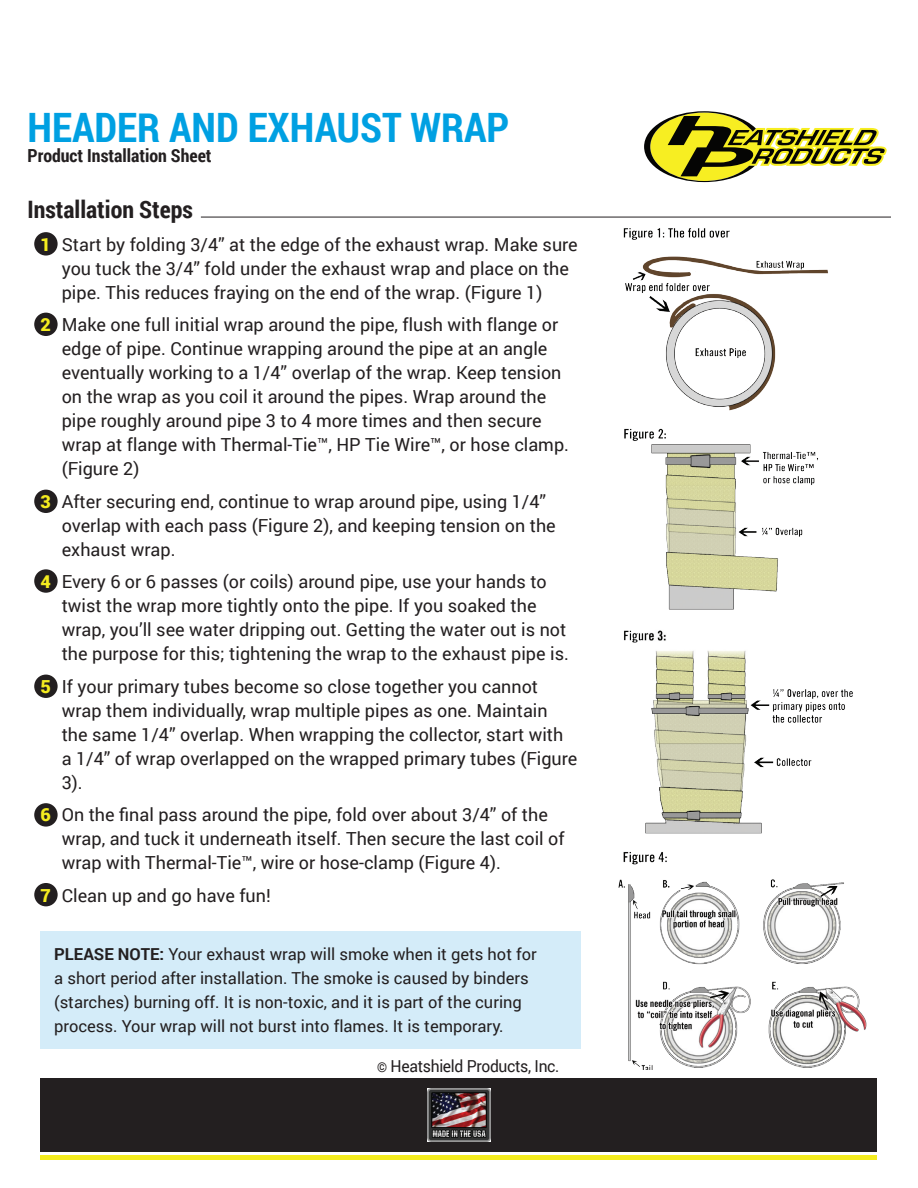
<style>
.page{position:relative;width:918px;height:1188px;background:#fff}
.page>*{position:absolute;margin:0;border:0;box-sizing:border-box;transform-origin:0 0}
.t1{font:700 40.5px "Roboto Condensed";color:#00a0e2}
.t2{font:700 24px "Roboto Condensed";color:#231f20}
.t3{font:18px/24px "Roboto";color:#231f20}
.t4{font:700 18px "Roboto Condensed";color:#231f20}
.t5{font:16.5px/24px "Roboto";color:#231f20}
.t6{font:16.5px "Roboto";letter-spacing:-.02em;color:#231f20;scale:.95 1}
.s1{font-weight:900;color:#f4ec1f}
.s2{font-weight:700}
.s3{font-size:13.5px}
</style>
<div class="page">
<svg style="left:644px;top:111px;width:243px;height:71px"></svg>
<div style="left:40px;top:931px;width:541px;height:118px;background:#d4ecf9"></div>
<img style="left:624px;top:428px;width:194px;height:182px">
<img style="left:624px;top:630px;width:229px;height:204px">
<img style="left:618px;top:852px;width:249px;height:218px">
<div style="left:40px;top:1078px;width:838px;height:74px;background:#231f20"></div>
<div style="left:34px;top:883px;width:24px;height:23px;background:#231f20;border-radius:50%"></div>
<div style="left:34px;top:803px;width:24px;height:24px;background:#231f20;border-radius:50%"></div>
<div style="left:34px;top:675px;width:24px;height:23px;background:#231f20;border-radius:50%"></div>
<div style="left:34px;top:569px;width:24px;height:24px;background:#231f20;border-radius:50%"></div>
<div style="left:34px;top:490px;width:24px;height:23px;background:#231f20;border-radius:50%"></div>
<div style="left:34px;top:313px;width:24px;height:23px;background:#231f20;border-radius:50%"></div>
<div style="left:34px;top:232px;width:24px;height:24px;background:#231f20;border-radius:50%"></div>
<div style="left:40px;top:1155px;width:838px;height:5px;background:#f4ec1f"></div>
<img style="left:428px;top:1089px;width:62px;height:52px">
<img style="left:623px;top:228px;width:205px;height:183px">
<hr style="left:201px;top:217px;width:690px;height:1px;background:#231f20">
<h1 class="t1" style="left:28px;top:99px;width:483px">HEADER AND EXHAUST WRAP</h1>
<p class="t4" style="left:28px;top:143px;width:186px">Product Installation Sheet</p>
<h2 class="t2" style="left:28px;top:193px;width:167px">Installation Steps</h2>
<p class="t3" style="left:62px;top:232px;width:518px;text-indent:-21px"><span class="s1">1</span> Start by folding 3/4” at the edge of the exhaust wrap. Make sure you tuck the 3/4” fold under the exhaust wrap and place on the pipe. This reduces fraying on the end of the wrap. (Figure 1)</p>
<p class="t3" style="left:62px;top:312px;width:509px;text-indent:-21px"><span class="s1">2</span> Make one full initial wrap around the pipe, flush with flange or edge of pipe. Continue wrapping around the pipe at an angle eventually working to a 1/4” overlap of the wrap. Keep tension on the wrap as you coil it around the pipes. Wrap around the pipe roughly around pipe 3 to 4 more times and then secure wrap at flange with Thermal-Tie™, HP Tie Wire™, or hose clamp. (Figure 2)</p>
<p class="t3" style="left:62px;top:488px;width:496px;text-indent:-21px"><span class="s1">3</span> After securing end, continue to wrap around pipe, using 1/4” overlap with each pass (Figure 2), and keeping tension on the exhaust wrap.</p>
<p class="t3" style="left:62px;top:569px;width:509px;text-indent:-21px"><span class="s1">4</span> Every 6 or 6 passes (or coils) around pipe, use your hands to twist the wrap more tightly onto the pipe. If you soaked the wrap, you’ll see water dripping out. Getting the water out is not the purpose for this; tightening the wrap to the exhaust pipe is.</p>
<p class="t3" style="left:62px;top:673px;width:517px;text-indent:-21px"><span class="s1">5</span> If your primary tubes become so close together you cannot wrap them individually, wrap multiple pipes as one. Maintain the same 1/4” overlap. When wrapping the collector, start with a 1/4” of wrap overlapped on the wrapped primary tubes (Figure 3).</p>
<p class="t3" style="left:62px;top:802px;width:504px;text-indent:-21px"><span class="s1">6</span> On the final pass around the pipe, fold over about 3/4” of the wrap, and tuck it underneath itself. Then secure the last coil of wrap with Thermal-Tie™, wire or hose-clamp (Figure 4).</p>
<p class="t3" style="left:40px;top:882px;width:232px"><span class="s1">7</span> Clean up and go have fun!</p>
<p class="t5" style="left:54px;top:941px;width:484px"><span class="s2">PLEASE NOTE:</span> Your exhaust wrap will smoke when it gets hot for a short period after installation. The smoke is caused by binders (starches) burning off. It is non-toxic, and it is part of the curing process. Your wrap will not burst into flames. It is temporary.</p>
<p class="t6" style="left:377px;top:1055px;width:193px"><span class="s3">©</span> Heatshield Products, Inc.</p>
</div>
